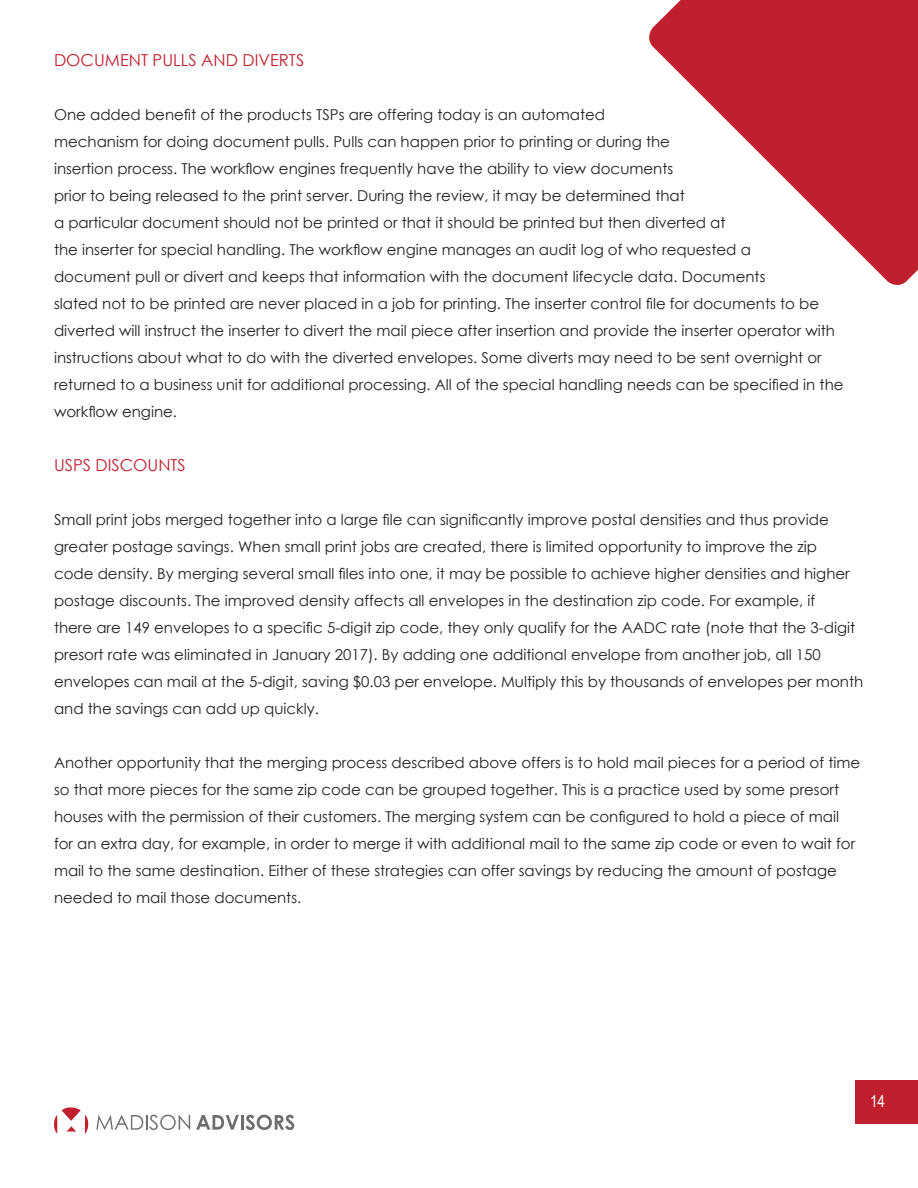
<style>
.page{position:relative;width:918px;height:1188px;background:#fff}
.page>*{position:absolute;margin:0;border:0;box-sizing:border-box;transform-origin:0 0}
.t1{font:16.5px "Century Gothic";color:#c01f2e}
.t2{font:16.5px "Arial Narrow";color:#fff}
.t3{font:15px/27px "Century Gothic";color:#231f20}
</style>
<div class="page">
<div style="left:855px;top:1080px;width:63px;height:44px;background:#c01f2e"></div>
<svg style="left:54px;top:1107px;width:35px;height:27px"></svg>
<svg style="left:96px;top:1115px;width:94px;height:15px"></svg>
<svg style="left:196px;top:1115px;width:43px;height:15px"></svg>
<hr style="left:241px;top:1115px;width:3px;height:15px;background:#6d6e71">
<svg style="left:246px;top:1115px;width:48px;height:15px"></svg>
<svg style="left:649px;top:0;width:269px;height:285px;fill:#c01f2e"></svg>
<p class="t1" style="left:54px;top:49px;width:252px">DOCUMENT PULLS AND DIVERTS</p>
<p class="t3" style="left:54px;top:101px;width:791px">One added benefit of the products TSPs are offering today is an automated<br>mechanism for doing document pulls. Pulls can happen prior to printing or during the<br>insertion process. The workflow engines frequently have the ability to view documents<br>prior to being released to the print server. During the review, it may be determined that<br>a particular document should not be printed or that it should be printed but then diverted at<br>the inserter for special handling. The workflow engine manages an audit log of who requested a<br>document pull or divert and keeps that information with the document lifecycle data. Documents<br>slated not to be printed are never placed in a job for printing. The inserter control file for documents to be diverted will instruct the inserter to divert the mail piece after insertion and provide the inserter operator with instructions about what to do with the diverted envelopes. Some diverts may need to be sent overnight or returned to a business unit for additional processing. All of the special handling needs can be specified in the workflow engine.</p>
<p class="t1" style="left:54px;top:454px;width:133px">USPS DISCOUNTS</p>
<p class="t3" style="left:54px;top:506px;width:811px">Small print jobs merged together into a large file can significantly improve postal densities and thus provide greater postage savings. When small print jobs are created, there is limited opportunity to improve the zip<br>code density. By merging several small files into one, it may be possible to achieve higher densities and higher postage discounts. The improved density affects all envelopes in the destination zip code. For example, if<br>there are 149 envelopes to a specific 5-digit zip code, they only qualify for the AADC rate (note that the 3-digit presort rate was eliminated in January 2017). By adding one additional envelope from another job, all 150 envelopes can mail at the 5-digit, saving $0.03 per envelope. Multiply this by thousands of envelopes per month and the savings can add up quickly.</p>
<p class="t3" style="left:54px;top:749px;width:808px">Another opportunity that the merging process described above offers is to hold mail pieces for a period of time so that more pieces for the same zip code can be grouped together. This is a practice used by some presort houses with the permission of their customers. The merging system can be configured to hold a piece of mail for an extra day, for example, in order to merge it with additional mail to the same zip code or even to wait for mail to the same destination. Either of these strategies can offer savings by reducing the amount of postage needed to mail those documents.</p>
<p class="t2" style="left:870px;top:1089px;width:17px">14</p>
</div>
